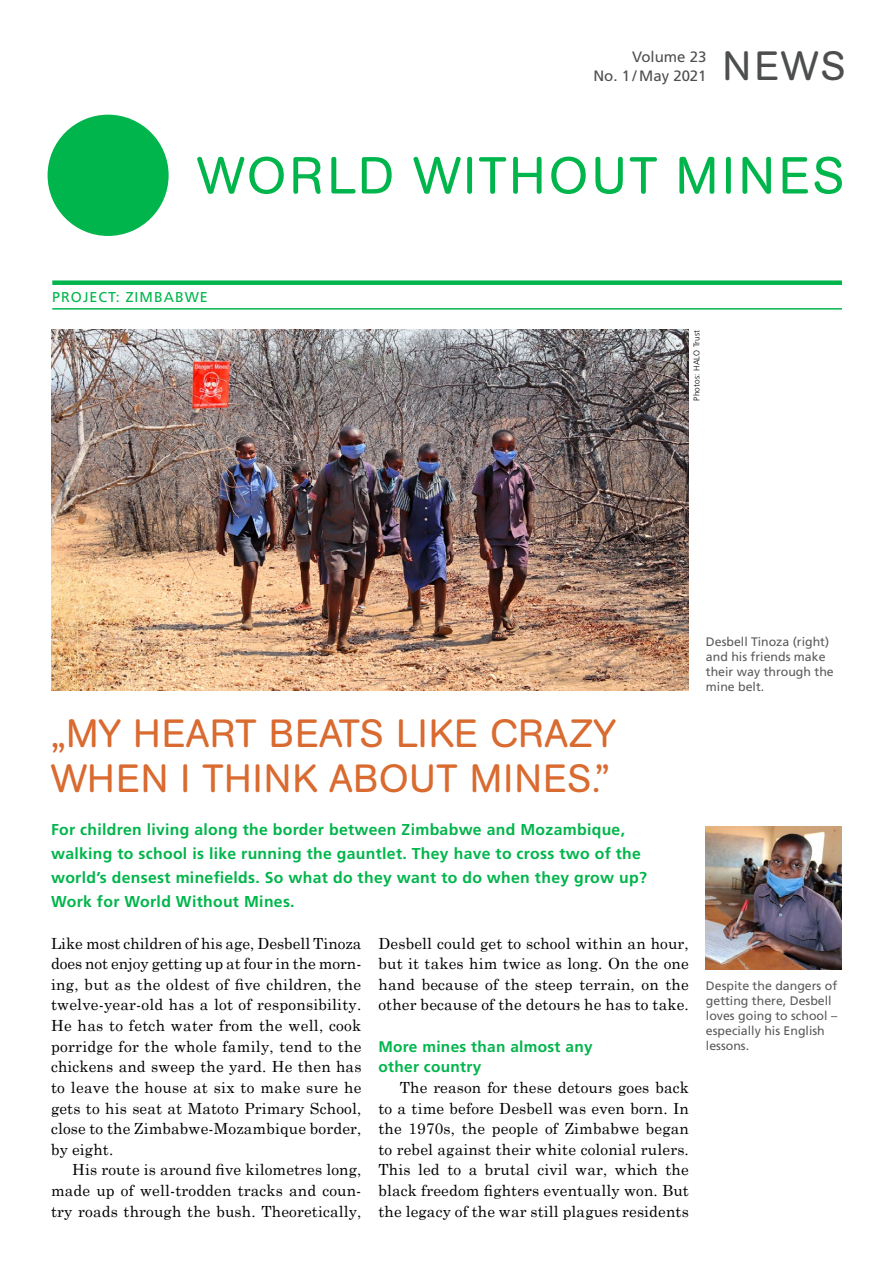
<style>
.page{position:relative;width:893px;height:1263px;background:#fff}
.page>*{position:absolute;margin:0;border:0;box-sizing:border-box;transform-origin:0 0}
.t1{font:40.5px "AG Book Rounded";color:#4d4f4e}
.t2{font:39px/45px "AG Book Rounded";letter-spacing:.01em;color:#d96a30}
.t3{font:700 15.75px/24px "Frutiger";letter-spacing:.02em;color:#00b54b}
.t4{font:15.3px/20.5px "Century Schoolbook";letter-spacing:.01em;color:#000;text-align:justify}
.t5{font:700 15.3px/20.5px "Frutiger";letter-spacing:.02em;color:#00b54b}
.t6{font:15px/18.8px "Frutiger";color:#4d4f4e;text-align:right}
.t7{font:14.25px "Frutiger";letter-spacing:.07em;color:#00b54b}
.t8{font:12.3px/15px "Frutiger";color:#5a5c5b}
.t9{font:300 8.25px "Frutiger";letter-spacing:.02em;color:#000}
</style>
<div class="page">
<div style="left:52px;top:280px;width:790px;height:5px;background:#00b54b"></div>
<hr style="left:52px;top:308px;width:790px;height:2px;background:#00b54b">
<img style="left:51px;top:330px;width:638px;height:360px">
<img style="left:706px;top:827px;width:136px;height:142px">
<div style="left:48px;top:115px;width:121px;height:121px;background:#00b54b;border-radius:50%"></div>
<svg style="left:197px;top:157px;width:645px;height:37px"></svg>
<p class="t7" style="left:52px;top:289px;width:157px">PROJECT: ZIMBABWE</p>
<p class="t6" style="left:593px;top:47px;width:115px">Volume 23<br>No. 1 / May 2021</p>
<h1 class="t1" style="left:722px;top:43px;width:125px">NEWS</h1>
<p class="t9" style="left:692px;top:401px;width:72px;rotate:-90deg">Photos: HALO Trust</p>
<p class="t8" style="left:706px;top:634px;width:129px">Desbell Tinoza (right) and his friends make their way through the mine belt.</p>
<h2 class="t2" style="left:51px;top:711px;width:566px">„MY HEART BEATS LIKE CRAZY<br>WHEN I THINK ABOUT MINES.”</h2>
<p class="t3" style="left:51px;top:818px;width:597px">For children living along the border between Zimbabwe and Mozambique, walking to school is like running the gauntlet. They have to cross two of the world’s densest minefields. So what do they want to do when they grow up?<br>Work for World Without Mines.</p>
<p class="t4" style="left:51px;top:932px;width:312px">Like most children of his age, Desbell Tinoza does not enjoy getting up at four in the morn&shy;ing, but as the oldest of five children, the twelve-year-old has a lot of responsibility.<br>He has to fetch water from the well, cook porridge for the whole family, tend to the chickens and sweep the yard. He then has to leave the house at six to make sure he gets to his seat at Matoto Primary School, close to the Zimbabwe-Mozambique border, by eight.</p>
<p class="t4" style="left:51px;top:1159px;width:312px;text-indent:21px">His route is around five kilometres long, made up of well-trodden tracks and coun&shy;try roads through the bush. Theoretically,</p>
<p class="t4" style="left:378px;top:932px;width:312px">Desbell could get to school within an hour, but it takes him twice as long. On the one hand because of the steep terrain, on the other because of the detours he has to take.</p>
<p class="t5" style="left:378px;top:1036px;width:216px">More mines than almost any other country</p>
<p class="t4" style="left:378px;top:1077px;width:312px;text-indent:21px">The reason for these detours goes back to a time before Desbell was even born. In the 1970s, the people of Zimbabwe began to rebel against their white colonial rulers.<br>This led to a brutal civil war, which the black freedom fighters eventually won. But the legacy of the war still plagues residents</p>
<p class="t8" style="left:706px;top:978px;width:133px">Despite the dangers of getting there, Desbell loves going to school – especially his English lessons.</p>
</div>
